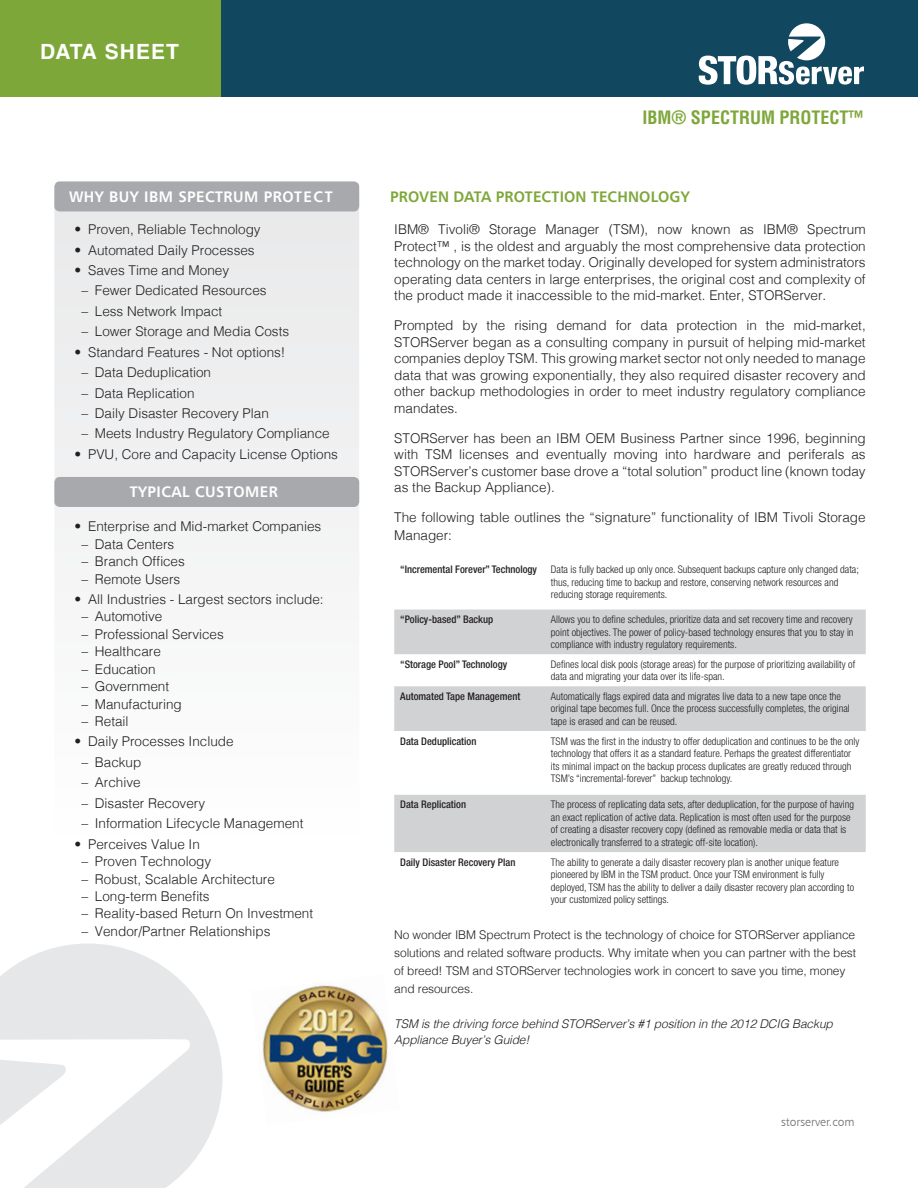
<style>
.page{position:relative;width:918px;height:1188px;background:#fff}
.page>*{position:absolute;margin:0;border:0;box-sizing:border-box;transform-origin:0 0}
.t1{font:700 21px "Helvetica LT Std";letter-spacing:.05em;color:#fff}
.t2{font:700 condensed 18px "Helvetica LT Std";color:#7ea73a}
.t3{font:15px "Humanist 777 BT Bold B";letter-spacing:.03em;color:#fff}
.Paragraph_Title__gre{font:15px "Humanist 777 BT Bold B";letter-spacing:.005em;color:#7ea73a}
.Basic_Datasheet_Para{font:300 13.5px/16.5px "Helvetica";color:#231f20;text-align:justify}
.t4{font:300 12px/18px "Helvetica";letter-spacing:-.01em;color:#231f20}
.t5{font:italic 300 12px "Helvetica";letter-spacing:-.01em;color:#231f20}
.Footer_Text{font:12px "Humanist 777 BT Light B";color:#6c6d70}
.t6{font:300 condensed 10.5px/12.6px "Helvetica Neue LT Std";color:#231f20}
.t7{font:500 condensed 10.5px "Helvetica Neue LT Std";color:#231f20}
</style>
<div class="page">
<svg style="left:54px;top:208px;width:305px;height:736px"></svg>
<div style="left:36px;top:0;width:882px;height:97px;background:#12485f"></div>
<div style="left:0;top:0;width:220px;height:97px;background:#7ea73a"></div>
<svg style="left:699px;top:23px;width:165px;height:62px"></svg>
<svg style="left:0;top:944px;width:223px;height:244px;fill:#e6e7e9"></svg>
<div style="left:54px;top:181px;width:305px;height:30px;background:#a8a9ad;border-radius:5px"></div>
<div style="left:54px;top:477px;width:305px;height:30px;background:#a8a9ad;border-radius:5px"></div>
<img style="left:262px;top:985px;width:126px;height:127px">
<svg style="left:394px;top:610px;width:472px;height:242px;fill:#d1d2d4"></svg>
<h1 class="t1" style="left:40px;top:38px;width:140px">DATA SHEET</h1>
<h2 class="t2" style="left:643px;top:106px;width:223px">IBM® SPECTRUM PROTECT™</h2>
<p class="t3" style="left:69px;top:187px;width:265px">WHY BUY IBM SPECTRUM PROTECT</p>
<p class="Paragraph_Title__gre" style="left:390px;top:187px;width:301px">PROVEN DATA PROTECTION TECHNOLOGY</p>
<p class="Basic_Datasheet_Para" style="left:75px;top:220px;width:188px">• Proven, Reliable Technology</p>
<p class="Basic_Datasheet_Para" style="left:75px;top:241px;width:182px">• Automated Daily Processes</p>
<p class="Basic_Datasheet_Para" style="left:75px;top:261px;width:156px">• Saves Time and Money</p>
<p class="Basic_Datasheet_Para" style="left:81px;top:281px;width:187px">– Fewer Dedicated Resources</p>
<p class="Basic_Datasheet_Para" style="left:81px;top:302px;width:143px">– Less Network Impact</p>
<p class="Basic_Datasheet_Para" style="left:81px;top:322px;width:209px">– Lower Storage and Media Costs</p>
<p class="Basic_Datasheet_Para" style="left:75px;top:343px;width:212px">• Standard Features - Not options!</p>
<p class="Basic_Datasheet_Para" style="left:81px;top:363px;width:131px">– Data Deduplication</p>
<p class="Basic_Datasheet_Para" style="left:81px;top:384px;width:115px">– Data Replication</p>
<p class="Basic_Datasheet_Para" style="left:81px;top:404px;width:189px">– Daily Disaster Recovery Plan</p>
<p class="Basic_Datasheet_Para" style="left:81px;top:424px;width:250px">– Meets Industry Regulatory Compliance</p>
<p class="Basic_Datasheet_Para" style="left:75px;top:445px;width:265px">• PVU, Core and Capacity License Options</p>
<p class="t3" style="left:130px;top:482px;width:150px">TYPICAL CUSTOMER</p>
<p class="Basic_Datasheet_Para" style="left:75px;top:517px;width:248px">• Enterprise and Mid-market Companies</p>
<p class="Basic_Datasheet_Para" style="left:81px;top:535px;width:95px">– Data Centers</p>
<p class="Basic_Datasheet_Para" style="left:81px;top:552px;width:105px">– Branch Offices</p>
<p class="Basic_Datasheet_Para" style="left:81px;top:570px;width:101px">– Remote Users</p>
<p class="Basic_Datasheet_Para" style="left:75px;top:590px;width:251px">• All Industries - Largest sectors include:</p>
<p class="Basic_Datasheet_Para" style="left:81px;top:607px;width:83px">– Automotive</p>
<p class="Basic_Datasheet_Para" style="left:81px;top:625px;width:144px">– Professional Services</p>
<p class="Basic_Datasheet_Para" style="left:81px;top:642px;width:81px">– Healthcare</p>
<p class="Basic_Datasheet_Para" style="left:81px;top:660px;width:76px">– Education</p>
<p class="Basic_Datasheet_Para" style="left:81px;top:677px;width:89px">– Government</p>
<p class="Basic_Datasheet_Para" style="left:81px;top:695px;width:102px">– Manufacturing</p>
<p class="Basic_Datasheet_Para" style="left:81px;top:712px;width:49px">– Retail</p>
<p class="Basic_Datasheet_Para" style="left:75px;top:732px;width:161px">• Daily Processes Include</p>
<p class="Basic_Datasheet_Para" style="left:81px;top:753px;width:62px">– Backup</p>
<p class="Basic_Datasheet_Para" style="left:81px;top:773px;width:61px">– Archive</p>
<p class="Basic_Datasheet_Para" style="left:81px;top:794px;width:125px">– Disaster Recovery</p>
<p class="Basic_Datasheet_Para" style="left:81px;top:814px;width:224px">– Information Lifecycle Management</p>
<p class="Basic_Datasheet_Para" style="left:75px;top:835px;width:127px">• Perceives Value In</p>
<p class="Basic_Datasheet_Para" style="left:81px;top:852px;width:131px">– Proven Technology</p>
<p class="Basic_Datasheet_Para" style="left:81px;top:870px;width:195px">– Robust, Scalable Architecture</p>
<p class="Basic_Datasheet_Para" style="left:81px;top:887px;width:130px">– Long-term Benefits</p>
<p class="Basic_Datasheet_Para" style="left:81px;top:904px;width:233px">– Reality-based Return On Investment</p>
<p class="Basic_Datasheet_Para" style="left:81px;top:922px;width:191px">– Vendor/Partner Relationships</p>
<p class="Basic_Datasheet_Para" style="left:394px;top:220px;width:473px">IBM® Tivoli® Storage Manager (TSM), now known as IBM® Spectrum Protect™ , is the oldest and arguably the most comprehensive data protection technology on the market today. Originally developed for system administrators operating data centers in large enterprises, the original cost and complexity of the product made it inaccessible to the mid-market. Enter, STORServer.</p>
<p class="Basic_Datasheet_Para" style="left:394px;top:316px;width:473px">Prompted by the rising demand for data protection in the mid-market, STORServer began as a consulting company in pursuit of helping mid-market companies deploy TSM. This growing market sector not only needed to manage data that was growing exponentially, they also required disaster recovery and other backup methodologies in order to meet industry regulatory compliance mandates.</p>
<p class="Basic_Datasheet_Para" style="left:394px;top:429px;width:473px">STORServer has been an IBM OEM Business Partner since 1996, beginning with TSM licenses and eventually moving into hardware and periferals as STORServer’s customer base drove a “total solution” product line (known today as the Backup Appliance).</p>
<p class="Basic_Datasheet_Para" style="left:394px;top:507px;width:473px;line-height:18px">The following table outlines the “signature” functionality of IBM Tivoli Storage<br>Manager:</p>
<p class="t7" style="left:400px;top:563px;width:138px">“Incremental Forever” Technology</p>
<p class="t6" style="left:551px;top:563px;width:309px">Data is fully backed up only once. Subsequent backups capture only changed data; thus, reducing time to backup and restore, conserving network resources and reducing storage requirements.</p>
<p class="t7" style="left:400px;top:613px;width:94px">“Policy-based” Backup</p>
<p class="t6" style="left:551px;top:613px;width:304px;text-align:justify">Allows you to define schedules, prioritize data and set recovery time and recovery point objectives. The power of policy-based technology ensures that you to stay in compliance with industry regulatory requirements.</p>
<p class="t7" style="left:400px;top:658px;width:108px">“Storage Pool” Technology</p>
<p class="t6" style="left:551px;top:658px;width:306px">Defines local disk pools (storage areas) for the purpose of prioritizing availability of data and migrating your data over its life-span.</p>
<p class="t7" style="left:400px;top:690px;width:122px">Automated Tape Management</p>
<p class="t6" style="left:551px;top:690px;width:300px">Automatically flags expired data and migrates live data to a new tape once the original tape becomes full. Once the process successfully completes, the original tape is erased and can be reused.</p>
<p class="t7" style="left:400px;top:735px;width:78px">Data Deduplication</p>
<p class="t6" style="left:551px;top:734px;width:310px">TSM was the first in the industry to offer deduplication and continues to be the only technology that offers it as a standard feature. Perhaps the greatest differentiator</p>
<p class="t6" style="left:551px;top:760px;width:302px">its minimal impact on the backup process duplicates are greatly reduced through</p>
<p class="t6" style="left:551px;top:772px;width:183px">TSM’s “incremental-forever” backup technology.</p>
<p class="t7" style="left:400px;top:798px;width:67px">Data Replication</p>
<p class="t6" style="left:551px;top:798px;width:305px">The process of replicating data sets, after deduplication, for the purpose of having an exact replication of active data. Replication is most often used for the purpose of creating a disaster recovery copy (defined as removable media or data that is electronically transferred to a strategic off-site location).</p>
<p class="t7" style="left:400px;top:856px;width:117px">Daily Disaster Recovery Plan</p>
<p class="t6" style="left:551px;top:855px;width:305px">The ability to generate a daily disaster recovery plan is another unique feature pioneered by IBM in the TSM product. Once your TSM environment is fully deployed, TSM has the ability to deliver a daily disaster recovery plan according to your customized policy settings.</p>
<p class="t4" style="left:394px;top:925px;width:463px">No wonder IBM Spectrum Protect is the technology of choice for STORServer appliance solutions and related software products. Why imitate when you can partner with the best of breed! TSM and STORServer technologies work in concert to save you time, money and resources.</p>
<p class="t5" style="left:394px;top:1013px;width:440px">TSM is the driving force behind STORServer’s #1 position in the 2012 DCIG Backup</p>
<p class="t5" style="left:394px;top:1030px;width:137px">Appliance Buyer’s Guide!</p>
<p class="Footer_Text" style="left:781px;top:1114px;width:75px">storserver.com</p>
</div>
